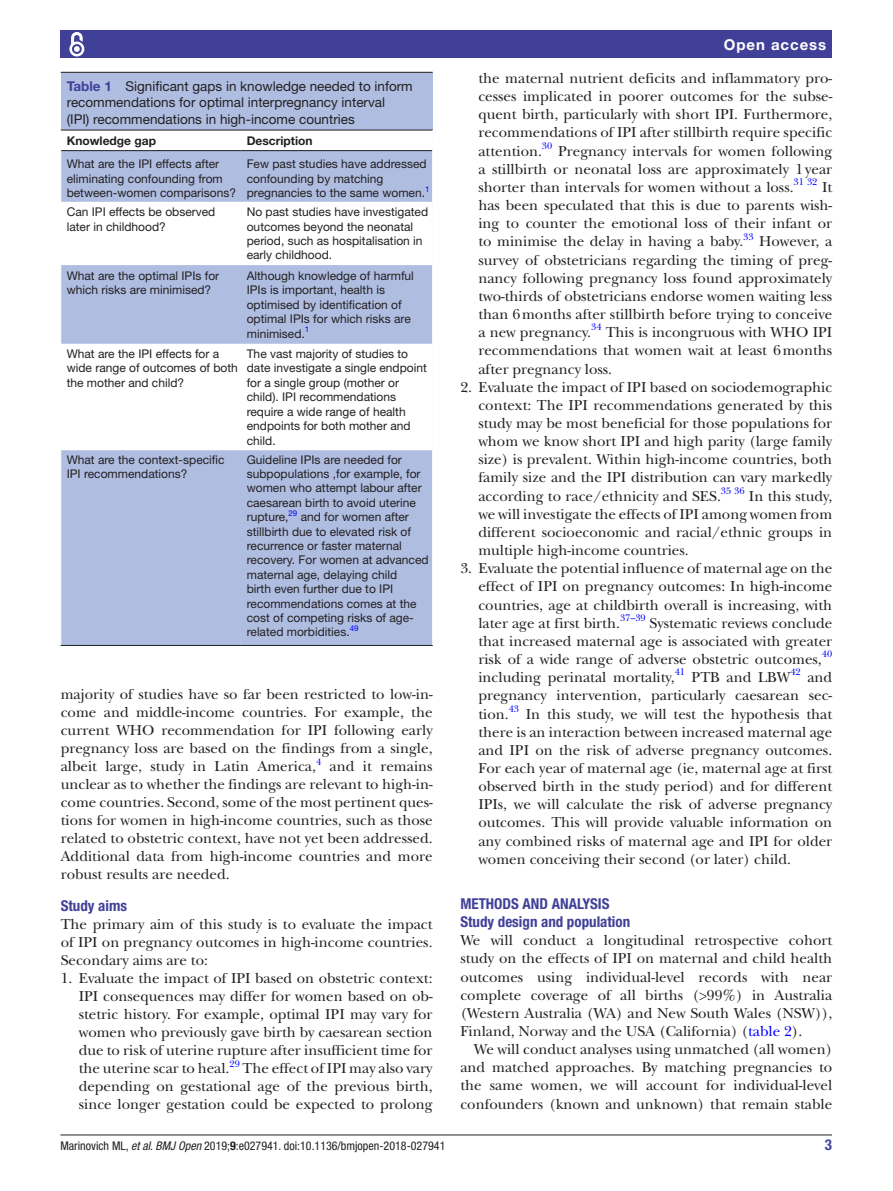
<style>
.page{position:relative;width:893px;height:1191px;background:#fff}
.page>*{position:absolute;margin:0;border:0;box-sizing:border-box;transform-origin:0 0}
.t1{font:15px/18.1px "New Baskerville";color:#231f20;text-align:justify}
.t2{font:700 condensed 15px/18.1px "Helvetica Neue LT Std";color:#414099}
.t3{font:700 15px "Helvetica Neue LT Std";letter-spacing:.065em;color:#fff}
.t4{font:13.5px/16.5px "Helvetica Neue LT Std";color:#231f20}
.t5{font:12px/14.4px "Helvetica Neue LT Std";color:#231f20}
.t6{font:condensed 12px "Helvetica Neue LT Std";color:#231f20}
.t7{font:700 12px "Helvetica Neue LT Std";color:#231f20}
.t8{font:9.9px "New Baskerville";color:#00f}
.t9{font:7.95px "Helvetica Neue LT Std";color:#00f}
.s1{font-weight:700;color:#414099}
.s2{color:#00f}
.s3{font-style:italic}
.s4{font-weight:700}
</style>
<div class="page">
<hr style="left:61px;top:1134px;width:771px;height:1px;background:#231f20">
<div style="left:61px;top:31px;width:771px;height:27px;background:#414099"></div>
<svg style="left:69px;top:32px;width:16px;height:25px"></svg>
<div style="left:61px;top:73px;width:372px;height:573px;background:#afbde1"></div>
<hr style="left:61px;top:72px;width:372px;height:1px;background:#231f20">
<div style="left:61px;top:131px;width:371px;height:19px;background:#fff"></div>
<svg style="left:61px;top:151px;width:371px;height:494px"></svg>
<hr style="left:61px;top:130px;width:180px;height:1px;background:#231f20">
<hr style="left:61px;top:150px;width:180px;height:1px;background:#231f20">
<hr style="left:241px;top:130px;width:192px;height:1px;background:#231f20">
<hr style="left:241px;top:150px;width:191px;height:1px;background:#231f20">
<hr style="left:61px;top:645px;width:180px;height:1px;background:#231f20">
<hr style="left:241px;top:645px;width:192px;height:1px;background:#231f20">
<svg style="left:432px;top:130px;width:1px;height:21px"></svg>
<hr style="left:432px;top:151px;width:1px;height:50px;background:#fff">
<hr style="left:432px;top:201px;width:1px;height:64px;background:#fff">
<hr style="left:432px;top:265px;width:1px;height:78px;background:#fff">
<hr style="left:432px;top:343px;width:1px;height:107px;background:#fff">
<hr style="left:432px;top:450px;width:1px;height:195px;background:#fff">
<p class="t4" style="left:67px;top:77px;width:348px"><span class="s1">Table 1</span> Significant gaps in knowledge needed to inform recommendations for optimal interpregnancy interval<br>(IPI) recommendations in high-income countries</p>
<p class="t7" style="left:67px;top:133px;width:91px">Knowledge gap</p>
<p class="t7" style="left:247px;top:133px;width:67px">Description</p>
<p class="t5" style="left:67px;top:157px;width:171px">What are the IPI effects after eliminating confounding from between-women comparisons?</p>
<p class="t5" style="left:247px;top:157px;width:184px">Few past studies have addressed confounding by matching pregnancies to the same women.<sup>1</sup></p>
<p class="t5" style="left:67px;top:204px;width:150px">Can IPI effects be observed later in childhood?</p>
<p class="t5" style="left:247px;top:204px;width:183px">No past studies have investigated outcomes beyond the neonatal period, such as hospitalisation in early childhood.</p>
<p class="t5" style="left:67px;top:268px;width:154px">What are the optimal IPIs for which risks are minimised?</p>
<p class="t5" style="left:247px;top:268px;width:169px">Although knowledge of harmful<br>IPIs is important, health is optimised by identification of optimal IPIs for which risks are minimised.</p>
<p class="t9" style="left:305px;top:324px;width:6px">1</p>
<p class="t5" style="left:67px;top:346px;width:173px">What are the IPI effects for a wide range of outcomes of both the mother and child?</p>
<p class="t5" style="left:247px;top:346px;width:182px">The vast majority of studies to date investigate a single endpoint for a single group (mother or child). IPI recommendations require a wide range of health endpoints for both mother and child.</p>
<p class="t5" style="left:67px;top:452px;width:159px">What are the context-specific<br>IPI recommendations?</p>
<p class="t5" style="left:247px;top:452px;width:176px">Guideline IPIs are needed for subpopulations ,for example, for women who attempt labour after caesarean birth to avoid uterine rupture,</p>
<p class="t9" style="left:289px;top:508px;width:10px">29</p>
<p class="t5" style="left:247px;top:509px;width:183px;text-indent:54px">and for women after stillbirth due to elevated risk of recurrence or faster maternal recovery. For women at advanced maternal age, delaying child<br>birth even further due to IPI recommendations comes at the cost of competing risks of age&shy;related morbidities.</p>
<p class="t9" style="left:350px;top:623px;width:10px">49</p>
<p class="t1" style="left:61px;top:685px;width:373px">majority of studies have so far been restricted to low-in&shy;come and middle-income countries. For example, the current WHO recommendation for IPI following early pregnancy loss are based on the findings from a single, albeit large, study in Latin America,</p>
<p class="t8" style="left:316px;top:755px;width:7px">4</p>
<p class="t1" style="left:61px;top:757px;width:373px;text-indent:269px">and it remains unclear as to whether the findings are relevant to high-in&shy;come countries. Second, some of the most pertinent ques&shy;tions for women in high-income countries, such as those related to obstetric context, have not yet been addressed.<br>Additional data from high-income countries and more robust results are needed.</p>
<p class="t2" style="left:61px;top:896px;width:68px">Study aims</p>
<p class="t1" style="left:61px;top:915px;width:373px">The primary aim of this study is to evaluate the impact of IPI on pregnancy outcomes in high-income countries.<br>Secondary aims are to:</p>
<p class="t1" style="left:79px;top:969px;width:355px;text-indent:-18px">1. Evaluate the impact of IPI based on obstetric context:<br>IPI consequences may differ for women based on ob&shy;stetric history. For example, optimal IPI may vary for women who previously gave birth by caesarean section due to risk of uterine rupture after insufficient time for the uterine scar to heal.<sup>29</sup> The effect of IPI may also vary depending on gestational age of the previous birth, since longer gestation could be expected to prolong</p>
<p class="t3" style="left:724px;top:35px;width:104px">Open access</p>
<p class="t1" style="left:478px;top:69px;width:355px">the maternal nutrient deficits and inflammatory pro&shy;cesses implicated in poorer outcomes for the subse&shy;quent birth, particularly with short IPI. Furthermore, recommendations of IPI after stillbirth require specific attention.<sup>30</sup> Pregnancy intervals for women following a stillbirth or neonatal loss are approximately 1year shorter than intervals for women without a loss.</p>
<p class="t8" style="left:794px;top:176px;width:25px">31 32</p>
<p class="t1" style="left:478px;top:178px;width:355px;text-indent:344px">It has been speculated that this is due to parents wish&shy;ing to counter the emotional loss of their infant or to minimise the delay in having a baby.</p>
<p class="t8" style="left:743px;top:231px;width:12px">33</p>
<p class="t1" style="left:478px;top:233px;width:355px;text-indent:281px">However, a survey of obstetricians regarding the timing of preg&shy;nancy following pregnancy loss found approximately two-thirds of obstetricians endorse women waiting less than 6months after stillbirth before trying to conceive a new pregnancy.</p>
<p class="t8" style="left:591px;top:321px;width:12px">34</p>
<p class="t1" style="left:478px;top:323px;width:355px;text-indent:127px">This is incongruous with WHO IPI recommendations that women wait at least 6months after pregnancy loss.</p>
<p class="t1" style="left:478px;top:378px;width:355px;text-indent:-18px">2. Evaluate the impact of IPI based on sociodemographic context: The IPI recommendations generated by this study may be most beneficial for those populations for whom we know short IPI and high parity (large family size) is prevalent. Within high-income countries, both family size and the IPI distribution can vary markedly according to race/ethnicity and SES.</p>
<p class="t8" style="left:721px;top:485px;width:25px">35 36</p>
<p class="t1" style="left:478px;top:487px;width:355px;text-indent:271px">In this study, we will investigate the effects of IPI among women from different socioeconomic and racial/ethnic groups in multiple high-income countries.</p>
<p class="t1" style="left:478px;top:559px;width:355px;text-indent:-18px">3. Evaluate the potential influence of maternal age on the effect of IPI on pregnancy outcomes: In high-income countries, age at childbirth overall is increasing, with later age at first birth.</p>
<p class="t8" style="left:620px;top:612px;width:27px">37–39</p>
<p class="t1" style="left:478px;top:614px;width:355px;text-indent:171px">Systematic reviews conclude that increased maternal age is associated with greater risk of a wide range of adverse obstetric outcomes,</p>
<p class="t8" style="left:822px;top:648px;width:12px">40</p>
<p class="t1" style="left:478px;top:668px;width:198px">including perinatal mortality,</p>
<p class="t8" style="left:675px;top:666px;width:12px">41</p>
<p class="t1" style="left:692px;top:668px;width:100px">PTB and LBW</p>
<p class="t8" style="left:790px;top:666px;width:12px">42</p>
<p class="t1" style="left:478px;top:668px;width:355px;text-indent:329px">and pregnancy intervention, particularly caesarean sec&shy;tion.</p>
<p class="t8" style="left:509px;top:703px;width:12px">43</p>
<p class="t1" style="left:478px;top:704px;width:355px;text-indent:47px">In this study, we will test the hypothesis that there is an interaction between increased maternal age and IPI on the risk of adverse pregnancy outcomes.<br>For each year of maternal age (ie, maternal age at first observed birth in the study period) and for different IPIs, we will calculate the risk of adverse pregnancy outcomes. This will provide valuable information on any combined risks of maternal age and IPI for older women conceiving their second (or later) child.</p>
<p class="t2" style="left:460px;top:894px;width:171px">Methods and analysis<br>Study design and population</p>
<p class="t1" style="left:460px;top:931px;width:373px">We will conduct a longitudinal retrospective cohort study on the effects of IPI on maternal and child health outcomes using individual-level records with near complete coverage of all births (&gt;99%) in Australia (Western Australia (WA) and New South Wales (NSW)), Finland, Norway and the USA (California) (<span class="s2">table 2</span>).</p>
<p class="t1" style="left:460px;top:1040px;width:373px;text-indent:14px">We will conduct analyses using unmatched (all women) and matched approaches. By matching pregnancies to the same women, we will account for individual-level confounders (known and unknown) that remain stable</p>
<p class="t6" style="left:61px;top:1138px;width:386px">Marinovich ML, <span class="s3">et al</span>. <span class="s3">BMJ Open</span> 2019;<span class="s4">9</span>:e027941. doi:10.1136/bmjopen-2018-027941</p>
<p class="t2" style="left:825px;top:1135px;width:9px">3</p>
</div>
